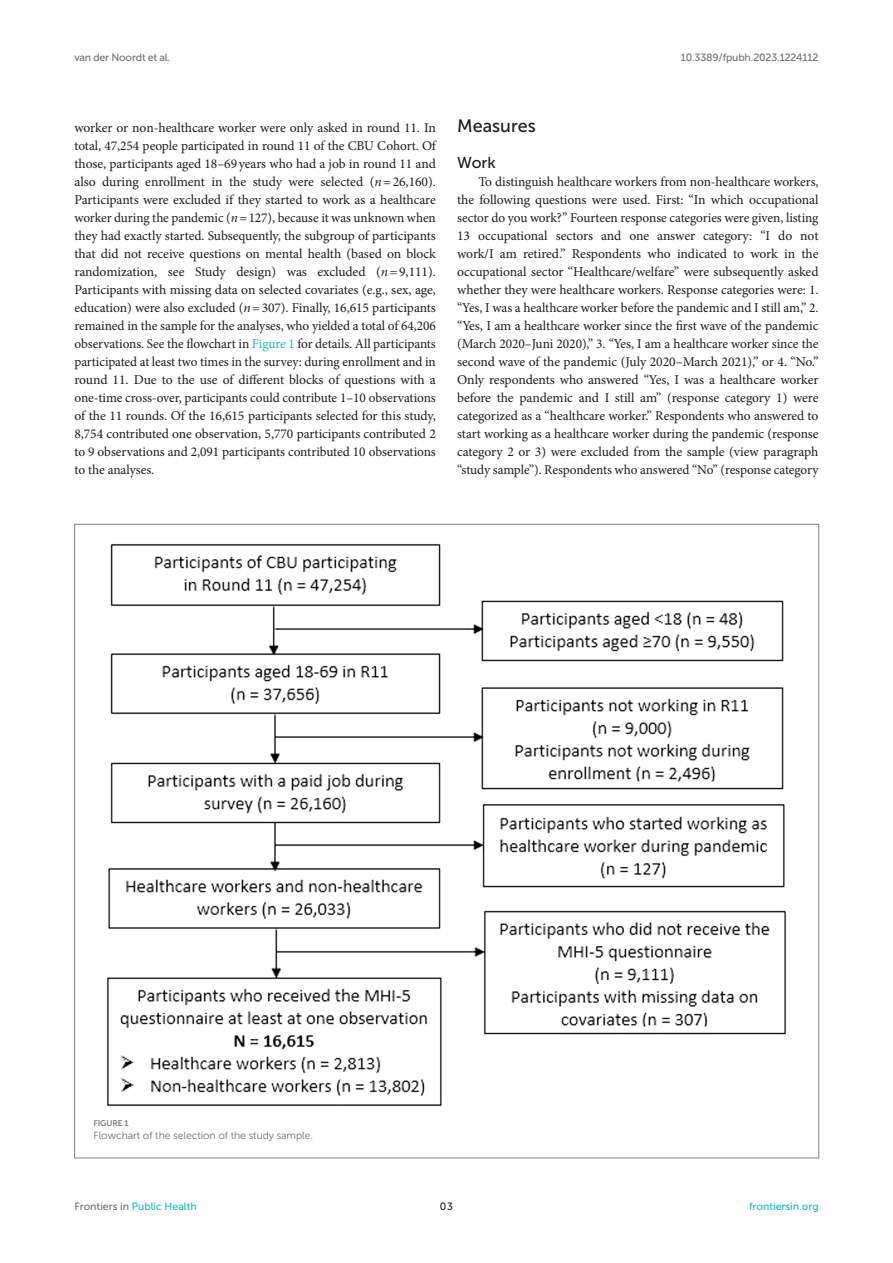
<style>
.page{position:relative;width:893px;height:1263px;background:#fff}
.page>*{position:absolute;margin:0;border:0;box-sizing:border-box;transform-origin:0 0}
.HEAD_2{font:18px "Museo Sans 500";color:#1b1c1b}
.HEAD_3_after_HEAD_2{font:15.75px "Museo Sans 500";color:#1b1c1b}
.TEXT_FLUSH{font:13.5px/18px "Minion Pro";letter-spacing:-.005em;color:#1b1c1b;text-align:justify}
.t1{font:10.5px "Museo Sans 500";letter-spacing:-.015em;color:#706f70}
.FIG_LEG{font:10.5px "Museo Sans 300";letter-spacing:-.01em;color:#706f70}
.t2{font:10.5px "Museo Sans 500";color:#1db5c3}
.t3{font:10.5px "Museo Sans 500";color:#1b1c1b}
.FIG_HD{font:8.25px "Museo Sans 700";letter-spacing:-.01em;color:#7e7f7f}
.s1{font-style:italic}
.s2{color:#1db5c3}
.s3{color:#706f70}
</style>
<div class="page">
<img style="left:107px;top:544px;width:679px;height:562px">
<p class="t1" style="left:74px;top:51px;width:97px">van der Noordt et al.</p>
<p class="t1" style="left:681px;top:51px;width:139px">10.3389/fpubh.2023.1224112</p>
<p class="TEXT_FLUSH" style="left:74px;top:119px;width:363px">worker or non-healthcare worker were only asked in round 11. In total, 47,254 people participated in round 11 of the CBU Cohort. Of those, participants aged 18–69years who had a job in round 11 and also during enrollment in the study were selected (<span class="s1">n</span>=26,160).<br>Participants were excluded if they started to work as a healthcare worker during the pandemic (<span class="s1">n</span>=127), because it was unknown when they had exactly started. Subsequently, the subgroup of participants that did not receive questions on mental health (based on block randomization, see Study design) was excluded (<span class="s1">n</span>=9,111).<br>Participants with missing data on selected covariates (e.g., sex, age, education) were also excluded (<span class="s1">n</span>=307). Finally, 16,615 participants remained in the sample for the analyses, who yielded a total of 64,206 observations. See the flowchart in <span class="s2">Figure 1</span> for details. All participants participated at least two times in the survey: during enrollment and in round 11. Due to the use of different blocks of questions with a one-time cross-over, participants could contribute 1–10 observations of the 11 rounds. Of the 16,615 participants selected for this study, 8,754 contributed one observation, 5,770 participants contributed 2 to 9 observations and 2,091 participants contributed 10 observations to the analyses.</p>
<p class="HEAD_2" style="left:457px;top:116px;width:80px">Measures</p>
<p class="HEAD_3_after_HEAD_2" style="left:457px;top:154px;width:40px">Work</p>
<p class="TEXT_FLUSH" style="left:457px;top:173px;width:363px;text-indent:21px">To distinguish healthcare workers from non-healthcare workers, the following questions were used. First: “In which occupational sector do you work?” Fourteen response categories were given, listing 13 occupational sectors and one answer category: “I do not work/I am retired.” Respondents who indicated to work in the occupational sector “Healthcare/welfare” were subsequently asked whether they were healthcare workers. Response categories were: 1. “Yes, I was a healthcare worker before the pandemic and I still am,” 2. “Yes, I am a healthcare worker since the first wave of the pandemic (March 2020–Juni 2020),” 3. “Yes, I am a healthcare worker since the second wave of the pandemic (July 2020–March 2021),” or 4. “No.” Only respondents who answered “Yes, I was a healthcare worker before the pandemic and I still am” (response category 1) were categorized as a “healthcare worker.” Respondents who answered to start working as a healthcare worker during the pandemic (response category 2 or 3) were excluded from the sample (view paragraph “study sample”). Respondents who answered “No” (response category</p>
<p class="FIG_HD" style="left:94px;top:1118px;width:37px">FIGURE 1</p>
<p class="FIG_LEG" style="left:94px;top:1130px;width:221px">Flowchart of the selection of the study sample.</p>
<p class="t2" style="left:74px;top:1200px;width:124px"><span class="s3">Frontiers in</span> Public Health</p>
<p class="t3" style="left:440px;top:1200px;width:15px">03</p>
<p class="t2" style="left:749px;top:1200px;width:71px">frontiersin.org</p>
</div>
